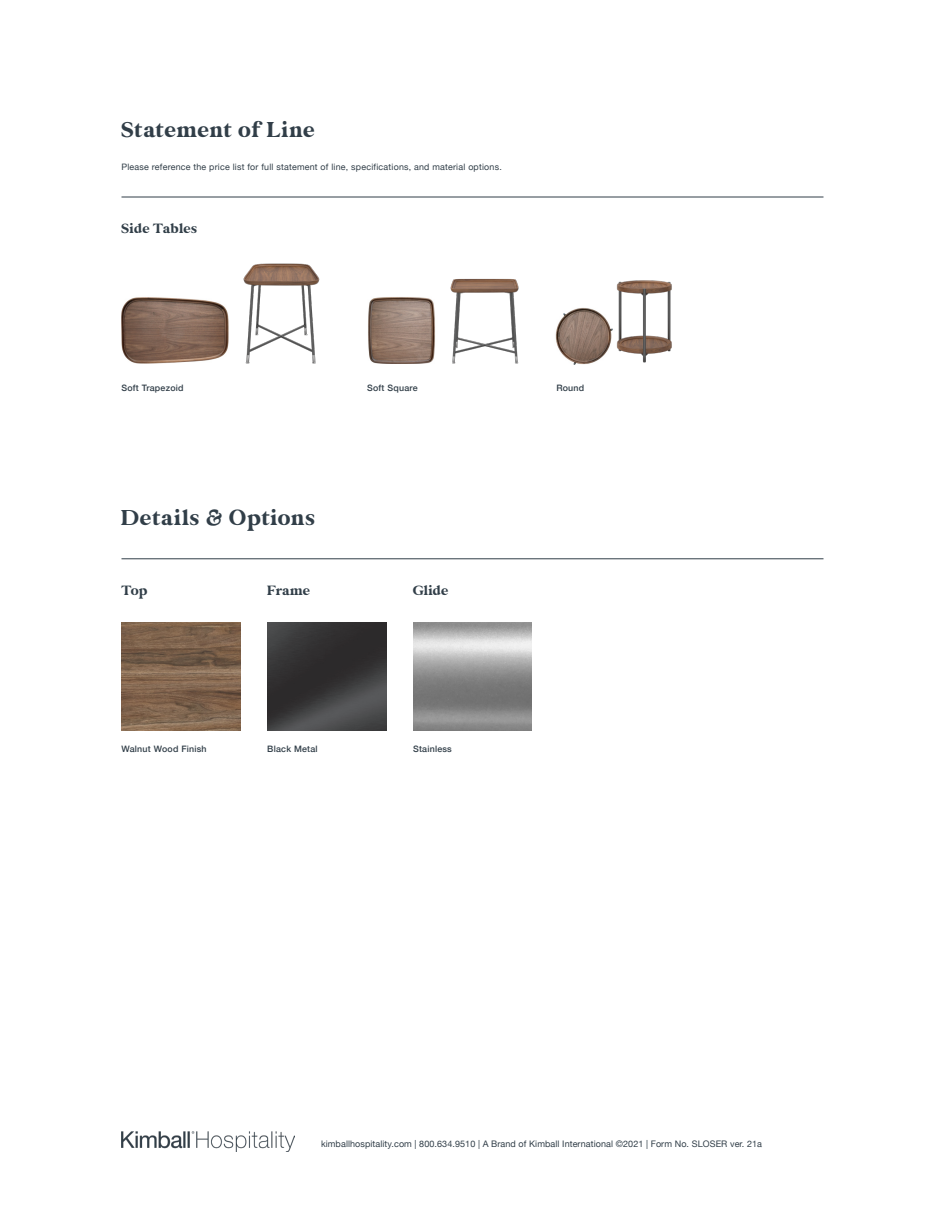
<style>
.page{position:relative;width:945px;height:1215px;background:#fff}
.page>*{position:absolute;margin:0;border:0;box-sizing:border-box;transform-origin:0 0}
.Main_Copy__Headline{font:24px "Glamour Absolute";letter-spacing:.04em;color:#313e48}
.Details__Headline__8{font:15px "Glamour Absolute";letter-spacing:.02em;color:#313e48}
.Main_Copy__Text__8_1{font:9px "Helvetica Neue";letter-spacing:.01em;color:#313e48}
.Details__Text__5_9_7{font:8.85px "Helvetica Neue";letter-spacing:.025em;color:#313e48}
.Details__Text__5_9_7-2{font:500 8.85px "Helvetica Neue";letter-spacing:.025em;color:#313e48}
</style>
<div class="page">
<hr style="left:122px;top:197px;width:702px;height:1px;background:#313e48">
<hr style="left:122px;top:559px;width:702px;height:1px;background:#313e48">
<img style="left:122px;top:622px;width:118px;height:108px">
<img style="left:267px;top:622px;width:119px;height:108px">
<img style="left:122px;top:1131px;width:172px;height:21px">
<img style="left:243px;top:263px;width:77px;height:101px">
<img style="left:122px;top:297px;width:107px;height:67px">
<img style="left:368px;top:297px;width:67px;height:67px">
<img style="left:555px;top:308px;width:58px;height:57px">
<img style="left:450px;top:278px;width:69px;height:86px">
<img style="left:616px;top:280px;width:56px;height:83px">
<p class="Main_Copy__Headline" style="left:122px;top:114px;width:194px">Statement of Line</p>
<p class="Details__Text__5_9_7" style="left:122px;top:160px;width:382px">Please reference the price list for full statement of line, specifications, and material options.</p>
<p class="Details__Headline__8" style="left:122px;top:220px;width:77px">Side Tables</p>
<p class="Details__Text__5_9_7-2" style="left:122px;top:380px;width:64px">Soft Trapezoid</p>
<p class="Details__Text__5_9_7-2" style="left:556px;top:380px;width:29px">Round</p>
<p class="Details__Text__5_9_7-2" style="left:367px;top:380px;width:52px">Soft Square</p>
<p class="Main_Copy__Headline" style="left:122px;top:503px;width:195px">Details &amp; Options</p>
<p class="Details__Headline__8" style="left:122px;top:581px;width:28px">Top</p>
<p class="Details__Headline__8" style="left:267px;top:581px;width:44px">Frame</p>
<p class="Details__Text__5_9_7-2" style="left:122px;top:742px;width:87px">Walnut Wood Finish</p>
<p class="Details__Text__5_9_7-2" style="left:267px;top:742px;width:52px">Black Metal</p>
<p class="Details__Headline__8" style="left:413px;top:581px;width:37px">Glide</p>
<p class="Details__Text__5_9_7-2" style="left:413px;top:742px;width:40px">Stainless</p>
<p class="Main_Copy__Text__8_1" style="left:321px;top:1138px;width:443px">kimballhospitality.com | 800.634.9510 | A Brand of Kimball International ©2021 | Form No. SLOSER ver. 21a</p>
</div>
